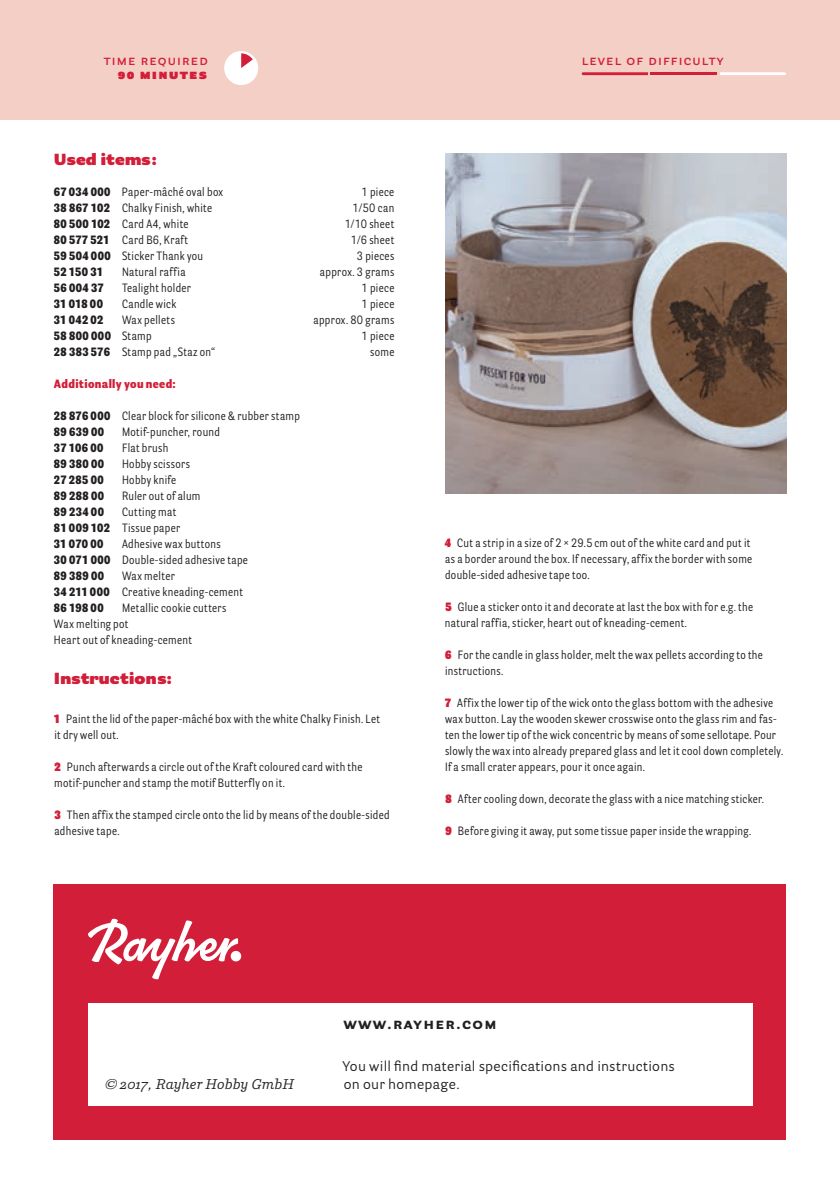
<style>
.page{position:relative;width:840px;height:1191px;background:#fff}
.page>*{position:absolute;margin:0;border:0;box-sizing:border-box;transform-origin:0 0}
.t1{font:900 16px "Parry Grotesque Pro";letter-spacing:.01em;color:#d21e38}
.t2{font:700 16px "Parry Grotesque Pro";letter-spacing:.08em;color:#231f20}
.t3{font:14px/18px "Parry Grotesque Pro";letter-spacing:.02em;color:#231f20}
.t4{font:600 14px "Parry Grotesque Pro";letter-spacing:.08em;color:#d21e38}
.t5{font:italic 14px "Parry Pro";letter-spacing:.01em;color:#231f20}
.t6{font:900 14px "Parry Grotesque Pro";letter-spacing:.08em;color:#d21e38}
.t7{font:12px/16px "Parry Grot Con Pro";letter-spacing:.03em;color:#231f20}
.t8{font:900 12px "Parry Grot Con Pro";letter-spacing:.03em;color:#231f20}
.t9{font:900 12px "Parry Grot Con Pro";letter-spacing:.03em;color:#d21e38}
.s1{font-weight:900}
.s2{font-weight:400}
.s3{font-weight:900;color:#d21e38}
</style>
<div class="page">
<div style="left:54px;top:884px;width:731px;height:256px;background:#d21e38"></div>
<div style="left:88px;top:1003px;width:663px;height:103px;background:#fff"></div>
<div style="left:0;top:0;width:839px;height:119px;background:#f4cfc5"></div>
<svg style="left:88px;top:918px;width:150px;height:61px"></svg>
<div style="left:230px;top:951px;width:11px;height:10px;background:#fff;border-radius:50%"></div>
<svg style="left:720px;top:72px;width:65px;height:3px"></svg>
<svg style="left:581px;top:72px;width:66px;height:3px"></svg>
<div style="left:224px;top:51px;width:34px;height:34px;background:#fff;border-radius:50%"></div>
<img style="left:445px;top:153px;width:340px;height:340px">
<svg style="left:241px;top:53px;width:12px;height:15px"></svg>
<hr style="left:650px;top:72px;width:66px;height:3px;background:#d21e38">
<p class="t4" style="left:104px;top:50px;width:105px">time required</p>
<p class="t4" style="left:581px;top:50px;width:143px">level of difficulty</p>
<p class="t6" style="left:118px;top:63px;width:91px">90 minutes</p>
<h1 class="t1" style="left:54px;top:148px;width:104px">Used items:</h1>
<p class="t7" style="left:54px;top:184px;width:171px"><span class="s1">67 034 000</span> Paper-mâché oval box</p>
<p class="t7" style="left:361px;top:184px;width:34px">1 piece</p>
<p class="t7" style="left:54px;top:200px;width:160px"><span class="s1">38 867 102</span> Chalky Finish, white</p>
<p class="t7" style="left:352px;top:200px;width:43px">1/50 can</p>
<p class="t7" style="left:54px;top:216px;width:136px"><span class="s1">80 500 102</span> Card A4, white</p>
<p class="t7" style="left:344px;top:216px;width:51px">1/10 sheet</p>
<p class="t7" style="left:54px;top:232px;width:136px"><span class="s1">80 577 521</span> Card B6, Kraft</p>
<p class="t7" style="left:350px;top:232px;width:45px">1/6 sheet</p>
<p class="t7" style="left:54px;top:248px;width:151px"><span class="s1">59 504 000</span> Sticker Thank you</p>
<p class="t7" style="left:356px;top:248px;width:39px">3 pieces</p>
<p class="t8" style="left:54px;top:263px;width:51px">52 150 31</p>
<p class="t7" style="left:122px;top:264px;width:65px">Natural raffia</p>
<p class="t7" style="left:320px;top:264px;width:76px">approx. 3 grams</p>
<p class="t8" style="left:54px;top:279px;width:51px">56 004 37</p>
<p class="t7" style="left:122px;top:280px;width:70px">Tealight holder</p>
<p class="t7" style="left:361px;top:280px;width:34px">1 piece</p>
<p class="t8" style="left:54px;top:295px;width:51px">31 018 00</p>
<p class="t7" style="left:122px;top:296px;width:56px">Candle wick</p>
<p class="t7" style="left:361px;top:296px;width:34px">1 piece</p>
<p class="t8" style="left:54px;top:311px;width:51px">31 042 02</p>
<p class="t7" style="left:122px;top:312px;width:54px">Wax pellets</p>
<p class="t7" style="left:313px;top:312px;width:82px">approx. 80 grams</p>
<p class="t8" style="left:54px;top:327px;width:99px">58 800 000 <span class="s2">Stamp</span></p>
<p class="t7" style="left:361px;top:328px;width:34px">1 piece</p>
<p class="t7" style="left:54px;top:344px;width:163px"><span class="s1">28 383 576</span> Stamp pad „Staz on“</p>
<p class="t7" style="left:370px;top:344px;width:26px">some</p>
<p class="t9" style="left:54px;top:375px;width:123px">Additionally you need:</p>
<p class="t7" style="left:54px;top:408px;width:247px"><span class="s1">28 876 000</span> Clear block for silicone &amp; rubber stamp<br><span class="s1">89 639 00</span></p>
<p class="t7" style="left:122px;top:424px;width:99px">Motif-puncher, round</p>
<p class="t8" style="left:54px;top:439px;width:51px">37 106 00</p>
<p class="t7" style="left:122px;top:440px;width:48px">Flat brush</p>
<p class="t8" style="left:54px;top:455px;width:52px">89 380 00</p>
<p class="t7" style="left:122px;top:456px;width:69px">Hobby scissors</p>
<p class="t8" style="left:54px;top:471px;width:51px">27 285 00</p>
<p class="t7" style="left:122px;top:472px;width:56px">Hobby knife</p>
<p class="t8" style="left:54px;top:487px;width:52px">89 288 00</p>
<p class="t7" style="left:122px;top:488px;width:80px">Ruler out of alum</p>
<p class="t8" style="left:54px;top:503px;width:51px">89 234 00</p>
<p class="t7" style="left:54px;top:504px;width:128px;text-indent:68px">Cutting mat<br><span class="s1">81 009 102</span> Tissue paper<br><span class="s1">31 070 00</span></p>
<p class="t7" style="left:54px;top:536px;width:195px;text-indent:68px">Adhesive wax buttons<br><span class="s1">30 071 000</span> Double-sided adhesive tape<br><span class="s1">89 389 00</span></p>
<p class="t7" style="left:54px;top:568px;width:190px;text-indent:68px">Wax melter<br><span class="s1">34 211 000</span> Creative kneading-cement<br><span class="s1">86 198 00</span></p>
<p class="t7" style="left:54px;top:600px;width:174px;text-indent:68px">Metallic cookie cutters<br>Wax melting pot<br>Heart out of kneading-cement</p>
<h1 class="t1" style="left:54px;top:666px;width:120px">Instructions:</h1>
<p class="t7" style="left:54px;top:710px;width:327px"><span class="s3">1</span> Paint the lid of the paper-mâché box with the white Chalky Finish. Let it dry well out.</p>
<p class="t7" style="left:54px;top:758px;width:309px"><span class="s3">2</span> Punch afterwards a circle out of the Kraft coloured card with the motif-puncher and stamp the motif Butterfly on it.</p>
<p class="t7" style="left:54px;top:806px;width:336px"><span class="s3">3</span> Then affix the stamped circle onto the lid by means of the double-sided adhesive tape.</p>
<p class="t7" style="left:444px;top:534px;width:309px"><span class="s3">4</span> Cut a strip in a size of 2 × 29.5 cm out of the white card and put it as a border around the box. If necessary, affix the border with some double-sided adhesive tape too.</p>
<p class="t7" style="left:444px;top:598px;width:309px"><span class="s3">5</span> Glue a sticker onto it and decorate at last the box with for e.g. the natural raffia, sticker, heart out of kneading-cement.</p>
<p class="t7" style="left:445px;top:646px;width:319px"><span class="s3">6</span> For the candle in glass holder, melt the wax pellets according to the instructions.</p>
<p class="t7" style="left:444px;top:694px;width:340px"><span class="s3">7</span> Affix the lower tip of the wick onto the glass bottom with the adhesive wax button. Lay the wooden skewer crosswise onto the glass rim and fas&shy;ten the lower tip of the wick concentric by means of some sellotape. Pour slowly the wax into already prepared glass and let it cool down completely.<br>If a small crater appears, pour it once again.</p>
<p class="t7" style="left:445px;top:790px;width:320px"><span class="s3">8</span> After cooling down, decorate the glass with a nice matching sticker.</p>
<p class="t7" style="left:445px;top:822px;width:307px"><span class="s3">9</span> Before giving it away, put some tissue paper inside the wrapping.</p>
<p class="t5" style="left:105px;top:1074px;width:190px">© 2017, Rayher Hobby GmbH</p>
<h1 class="t2" style="left:343px;top:1012px;width:155px">www.rayher.com</h1>
<p class="t3" style="left:342px;top:1056px;width:334px">You will find material specifications and instructions on our homepage.</p>
</div>
